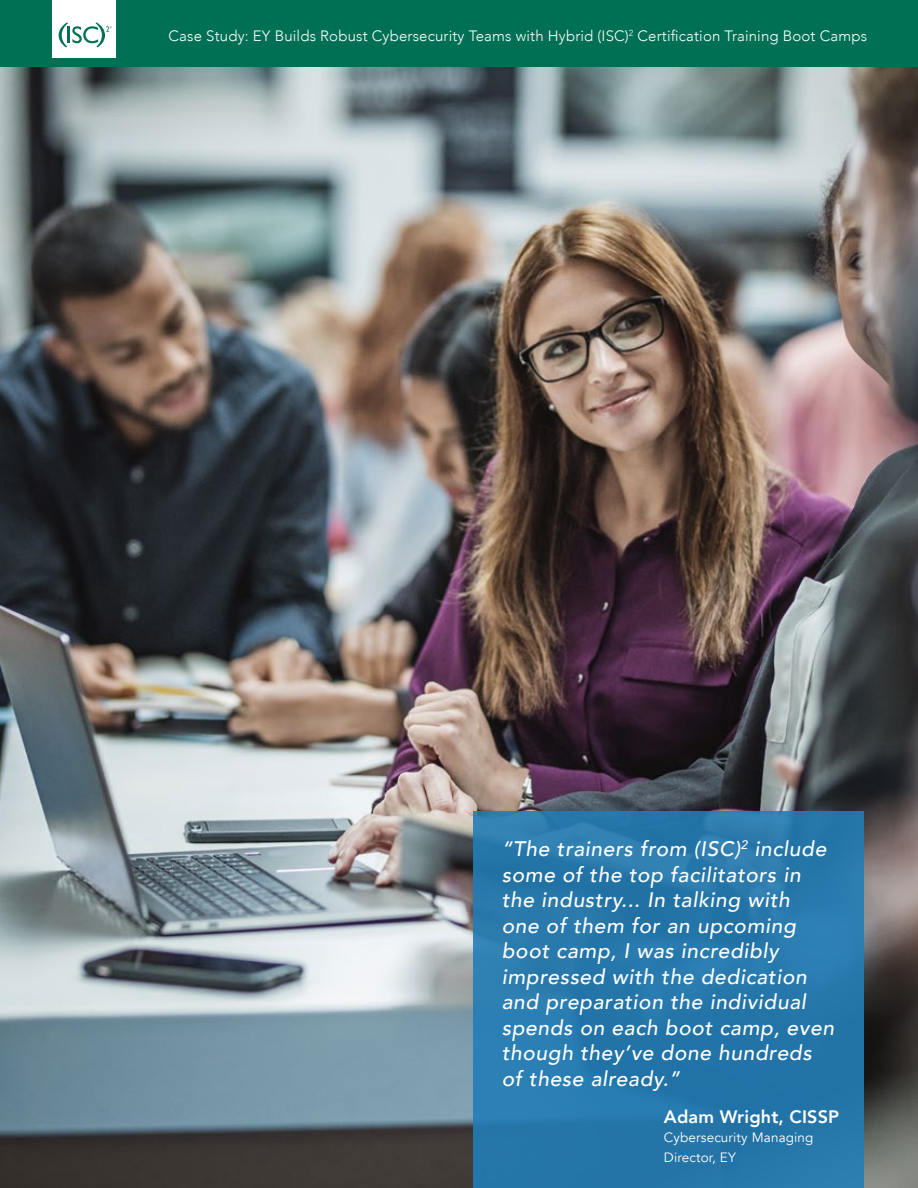
<style>
.page{position:relative;width:918px;height:1188px;background:#fff}
.page>*{position:absolute;margin:0;border:0;box-sizing:border-box;transform-origin:0 0}
.t1{font:italic 500 21px/25.5px "Avenir";letter-spacing:.03em;color:#fff}
.t2{font:800 18px "Avenir";letter-spacing:.01em;color:#fff}
.t3{font:300 15px "Avenir";letter-spacing:.01em;color:#fff}
.t4{font:13.5px/19.5px "Avenir";letter-spacing:.01em;color:#fff}
</style>
<div class="page">
<div style="left:0;top:0;width:918px;height:67px;background:#007054"></div>
<div style="left:52px;top:0;width:64px;height:58px;background:#fff"></div>
<svg style="left:59px;top:22px;width:53px;height:25px"></svg>
<img style="left:0;top:68px;width:918px;height:1120px">
<div style="left:473px;top:811px;width:391px;height:377px;background:#2576aa"></div>
<p class="t3" style="left:169px;top:27px;width:700px">Case Study: EY Builds Robust Cybersecurity Teams with Hybrid (ISC)<sup>2</sup> Certification Training Boot Camps</p>
<p class="t1" style="left:502px;top:837px;width:334px">“The trainers from (ISC)<sup>2</sup> include some of the top facilitators in the industry... In talking with<br>one of them for an upcoming boot camp, I was incredibly impressed with the dedication and preparation the individual spends on each boot camp, even though they’ve done hundreds of these already.”</p>
<p class="t2" style="left:664px;top:1103px;width:177px">Adam Wright, CISSP</p>
<p class="t4" style="left:664px;top:1128px;width:151px">Cybersecurity Managing<br>Director, EY</p>
</div>
